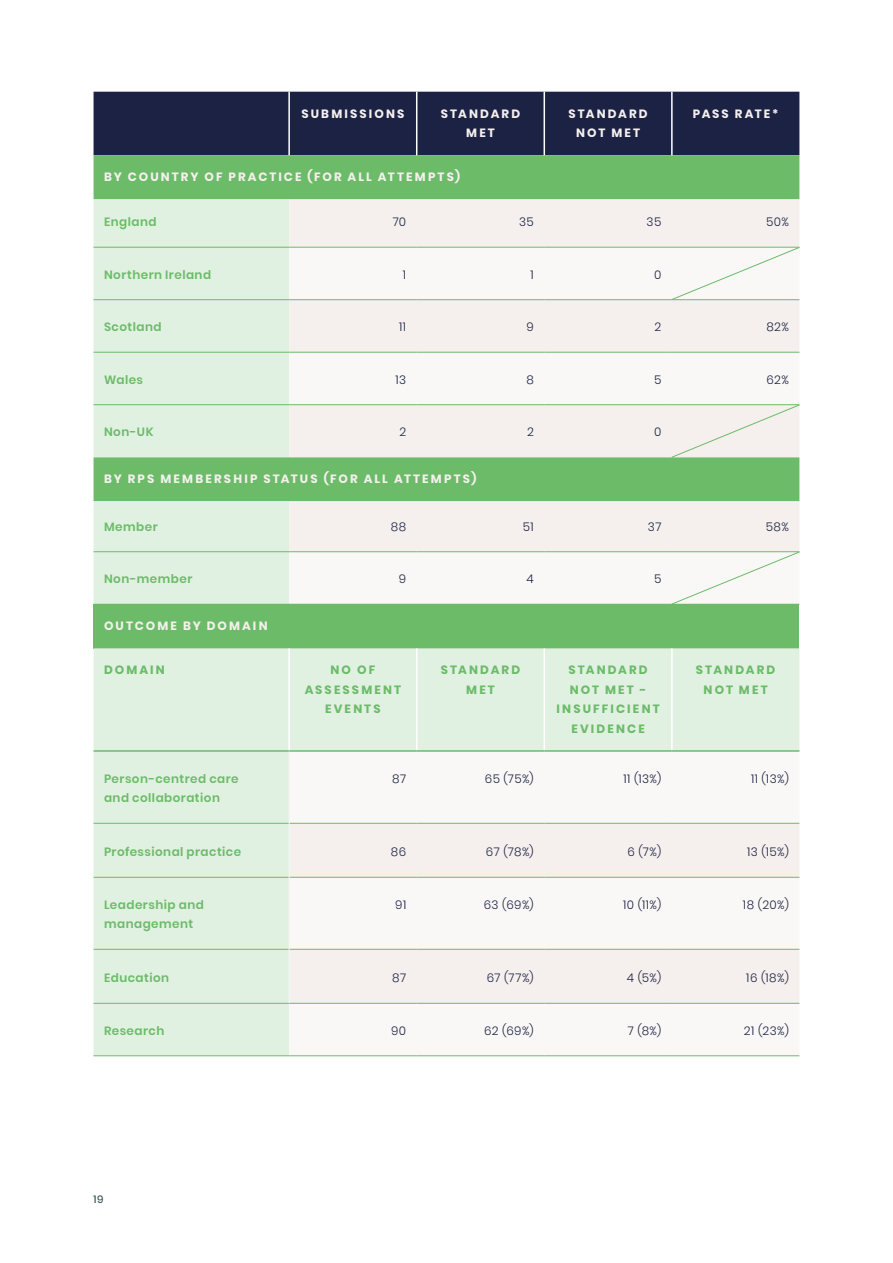
<style>
.page{position:relative;width:893px;height:1263px;background:#fff}
.page>*{position:absolute;margin:0;border:0;box-sizing:border-box;transform-origin:0 0}
.t1{font:600 12px/19.5px "Poppins";letter-spacing:.04em;color:#6bbb69}
.t2{font:300 12px "Poppins";letter-spacing:.04em;color:#1c2244}
.t3{font:700 12px/19.5px "Poppins";letter-spacing:.175em;color:#f5f0ed;text-align:center}
.t4{font:700 12px/19.5px "Poppins";letter-spacing:.175em;color:#6bbb69;text-align:center}
.t5{font:10.5px "Poppins";color:#193e44}
</style>
<div class="page">
<div style="left:94px;top:92px;width:705px;height:63px;background:#1c2244"></div>
<div style="left:94px;top:155px;width:705px;height:44px;background:#6bbb69"></div>
<svg style="left:94px;top:199px;width:195px;height:405px;background:#d3ead3"></svg>
<div style="left:289px;top:199px;width:510px;height:48px;background:#f5f0ed"></div>
<svg style="left:289px;top:300px;width:510px;height:304px;fill:#f5f0ed"></svg>
<hr style="left:416px;top:92px;width:1px;height:63px;background:#fff">
<hr style="left:544px;top:92px;width:1px;height:63px;background:#fff">
<hr style="left:671px;top:92px;width:2px;height:63px;background:#fff">
<hr style="left:94px;top:247px;width:195px;height:1px;background:#6bbb69">
<hr style="left:289px;top:247px;width:128px;height:1px;background:#6bbb69">
<hr style="left:417px;top:247px;width:127px;height:1px;background:#6bbb69">
<hr style="left:544px;top:247px;width:128px;height:1px;background:#6bbb69">
<hr style="left:94px;top:299px;width:195px;height:1px;background:#6bbb69">
<hr style="left:289px;top:299px;width:128px;height:1px;background:#6bbb69">
<hr style="left:417px;top:299px;width:127px;height:1px;background:#6bbb69">
<hr style="left:544px;top:299px;width:128px;height:1px;background:#6bbb69">
<hr style="left:94px;top:352px;width:195px;height:1px;background:#6bbb69">
<hr style="left:289px;top:352px;width:128px;height:1px;background:#6bbb69">
<hr style="left:417px;top:352px;width:127px;height:1px;background:#6bbb69">
<hr style="left:544px;top:352px;width:128px;height:1px;background:#6bbb69">
<hr style="left:94px;top:551px;width:195px;height:1px;background:#6bbb69">
<hr style="left:289px;top:551px;width:128px;height:1px;background:#6bbb69">
<hr style="left:417px;top:551px;width:127px;height:1px;background:#6bbb69">
<hr style="left:544px;top:551px;width:128px;height:1px;background:#6bbb69">
<hr style="left:94px;top:404px;width:195px;height:1px;background:#6bbb69">
<hr style="left:289px;top:404px;width:128px;height:1px;background:#6bbb69">
<hr style="left:417px;top:404px;width:127px;height:1px;background:#6bbb69">
<hr style="left:544px;top:404px;width:128px;height:1px;background:#6bbb69">
<hr style="left:288px;top:92px;width:2px;height:63px;background:#fff">
<hr style="left:672px;top:352px;width:127px;height:1px;background:#6bbb69">
<hr style="left:672px;top:551px;width:127px;height:1px;background:#6bbb69">
<hr style="left:672px;top:299px;width:127px;height:1px;background:#6bbb69">
<hr style="left:672px;top:404px;width:127px;height:1px;background:#6bbb69">
<div style="left:672px;top:247px;width:127px;height:52px;background:#faf8f6"></div>
<div style="left:672px;top:405px;width:127px;height:52px;background:#f5f0ed"></div>
<svg style="left:672px;top:552px;width:127px;height:52px"></svg>
<div style="left:94px;top:604px;width:705px;height:44px;background:#6bbb69"></div>
<div style="left:94px;top:648px;width:705px;height:407px;background:#e1f1e1"></div>
<div style="left:289px;top:752px;width:510px;height:303px;background:#faf8f6"></div>
<svg style="left:290px;top:824px;width:509px;height:179px;fill:#f5f0ed"></svg>
<hr style="left:94px;top:823px;width:195px;height:1px;background:#6bbb69">
<hr style="left:289px;top:823px;width:128px;height:1px;background:#6bbb69">
<hr style="left:417px;top:823px;width:127px;height:1px;background:#6bbb69">
<hr style="left:544px;top:823px;width:128px;height:1px;background:#6bbb69">
<hr style="left:672px;top:823px;width:127px;height:1px;background:#6bbb69">
<hr style="left:94px;top:877px;width:195px;height:1px;background:#6bbb69">
<hr style="left:289px;top:877px;width:128px;height:1px;background:#6bbb69">
<hr style="left:417px;top:877px;width:127px;height:1px;background:#6bbb69">
<hr style="left:544px;top:877px;width:128px;height:1px;background:#6bbb69">
<hr style="left:94px;top:949px;width:195px;height:1px;background:#6bbb69">
<hr style="left:289px;top:949px;width:128px;height:1px;background:#6bbb69">
<hr style="left:417px;top:949px;width:127px;height:1px;background:#6bbb69">
<hr style="left:544px;top:949px;width:128px;height:1px;background:#6bbb69">
<hr style="left:672px;top:949px;width:127px;height:1px;background:#6bbb69">
<hr style="left:416px;top:648px;width:1px;height:102px;background:#fff">
<hr style="left:544px;top:648px;width:1px;height:102px;background:#fff">
<hr style="left:671px;top:648px;width:2px;height:102px;background:#fff">
<hr style="left:94px;top:1055px;width:195px;height:1px;background:#6bbb69">
<hr style="left:289px;top:1055px;width:128px;height:1px;background:#6bbb69">
<hr style="left:417px;top:1055px;width:127px;height:1px;background:#6bbb69">
<hr style="left:544px;top:1055px;width:128px;height:1px;background:#6bbb69">
<hr style="left:672px;top:1055px;width:127px;height:1px;background:#6bbb69">
<hr style="left:94px;top:750px;width:195px;height:2px;background:#6bbb69">
<hr style="left:289px;top:750px;width:128px;height:2px;background:#6bbb69">
<hr style="left:417px;top:750px;width:127px;height:2px;background:#6bbb69">
<hr style="left:544px;top:750px;width:128px;height:2px;background:#6bbb69">
<hr style="left:672px;top:750px;width:127px;height:2px;background:#6bbb69">
<hr style="left:94px;top:1003px;width:195px;height:1px;background:#6bbb69">
<hr style="left:289px;top:1003px;width:128px;height:1px;background:#6bbb69">
<hr style="left:417px;top:1003px;width:127px;height:1px;background:#6bbb69">
<hr style="left:544px;top:1003px;width:128px;height:1px;background:#6bbb69">
<hr style="left:672px;top:1003px;width:127px;height:1px;background:#6bbb69">
<hr style="left:288px;top:648px;width:2px;height:102px;background:#fff">
<hr style="left:289px;top:752px;width:1px;height:71px;background:#f0f8f0">
<hr style="left:289px;top:823px;width:1px;height:54px;background:#f0f8f0">
<hr style="left:289px;top:877px;width:1px;height:72px;background:#f0f8f0">
<hr style="left:289px;top:949px;width:1px;height:54px;background:#f0f8f0">
<hr style="left:672px;top:877px;width:127px;height:1px;background:#6bbb69">
<p class="t3" style="left:301px;top:104px;width:105px">SUBMISSIONS</p>
<p class="t3" style="left:441px;top:104px;width:81px">STANDARD<br>MET</p>
<p class="t3" style="left:568px;top:104px;width:81px">STANDARD<br>NOT MET</p>
<p class="t3" style="left:693px;top:104px;width:87px">PASS RATE*</p>
<p class="t3" style="left:104px;top:167px;width:358px">BY COUNTRY OF PRACTICE (FOR ALL ATTEMPTS)</p>
<p class="t1" style="left:104px;top:212px;width:54px">England</p>
<p class="t2" style="left:393px;top:215px;width:15px">70</p>
<p class="t2" style="left:519px;top:215px;width:16px">35</p>
<p class="t2" style="left:647px;top:215px;width:16px">35</p>
<p class="t2" style="left:766px;top:215px;width:24px">50%</p>
<p class="t1" style="left:104px;top:265px;width:109px">Northern Ireland</p>
<p class="t2" style="left:403px;top:268px;width:5px">1</p>
<p class="t2" style="left:531px;top:268px;width:5px">1</p>
<p class="t2" style="left:654px;top:268px;width:9px">0</p>
<p class="t1" style="left:104px;top:317px;width:59px">Scotland</p>
<p class="t2" style="left:399px;top:320px;width:9px">11</p>
<p class="t2" style="left:526px;top:320px;width:9px">9</p>
<p class="t2" style="left:655px;top:320px;width:8px">2</p>
<p class="t2" style="left:766px;top:320px;width:24px">82%</p>
<p class="t1" style="left:104px;top:370px;width:41px">Wales</p>
<p class="t2" style="left:395px;top:373px;width:12px">13</p>
<p class="t2" style="left:526px;top:373px;width:9px">8</p>
<p class="t2" style="left:654px;top:373px;width:9px">5</p>
<p class="t2" style="left:766px;top:373px;width:24px">62%</p>
<p class="t1" style="left:104px;top:422px;width:51px">Non-UK</p>
<p class="t2" style="left:399px;top:425px;width:8px">2</p>
<p class="t2" style="left:527px;top:425px;width:8px">2</p>
<p class="t2" style="left:654px;top:425px;width:9px">0</p>
<p class="t3" style="left:104px;top:469px;width:374px">BY RPS MEMBERSHIP STATUS (FOR ALL ATTEMPTS)</p>
<p class="t1" style="left:104px;top:517px;width:55px">Member</p>
<p class="t2" style="left:391px;top:520px;width:17px">88</p>
<p class="t2" style="left:523px;top:520px;width:13px">51</p>
<p class="t2" style="left:648px;top:520px;width:15px">37</p>
<p class="t2" style="left:766px;top:520px;width:25px">58%</p>
<p class="t1" style="left:104px;top:569px;width:90px">Non-member</p>
<p class="t2" style="left:399px;top:572px;width:9px">9</p>
<p class="t2" style="left:526px;top:572px;width:9px">4</p>
<p class="t2" style="left:654px;top:572px;width:9px">5</p>
<p class="t3" style="left:104px;top:616px;width:165px">OUTCOME BY DOMAIN</p>
<p class="t4" style="left:104px;top:660px;width:62px">DOMAIN</p>
<p class="t4" style="left:305px;top:660px;width:98px">NO OF<br>ASSESSMENT<br>EVENTS</p>
<p class="t4" style="left:441px;top:660px;width:81px">STANDARD<br>MET</p>
<p class="t4" style="left:556px;top:660px;width:105px">STANDARD<br>NOT MET -<br>INSUFFICIENT<br>EVIDENCE</p>
<p class="t4" style="left:696px;top:660px;width:81px">STANDARD<br>NOT MET</p>
<p class="t1" style="left:104px;top:769px;width:136px">Person-centred care and collaboration</p>
<p class="t2" style="left:392px;top:772px;width:15px">87</p>
<p class="t2" style="left:485px;top:772px;width:51px">65 (75%)</p>
<p class="t2" style="left:623px;top:772px;width:39px">11 (13%)</p>
<p class="t2" style="left:751px;top:772px;width:39px">11 (13%)</p>
<p class="t1" style="left:104px;top:842px;width:139px">Professional practice</p>
<p class="t2" style="left:391px;top:845px;width:17px">86</p>
<p class="t2" style="left:486px;top:845px;width:49px">67 (78%)</p>
<p class="t2" style="left:627px;top:845px;width:35px">6 (7%)</p>
<p class="t2" style="left:747px;top:845px;width:43px">13 (15%)</p>
<p class="t1" style="left:104px;top:895px;width:101px">Leadership and management</p>
<p class="t2" style="left:395px;top:898px;width:12px">91</p>
<p class="t2" style="left:484px;top:898px;width:52px">63 (69%)</p>
<p class="t2" style="left:623px;top:898px;width:40px">10 (11%)</p>
<p class="t2" style="left:743px;top:898px;width:47px">18 (20%)</p>
<p class="t1" style="left:104px;top:968px;width:67px">Education</p>
<p class="t2" style="left:392px;top:971px;width:15px">87</p>
<p class="t2" style="left:487px;top:971px;width:49px">67 (77%)</p>
<p class="t2" style="left:627px;top:971px;width:36px">4 (5%)</p>
<p class="t2" style="left:746px;top:971px;width:44px">16 (18%)</p>
<p class="t1" style="left:104px;top:1021px;width:62px">Research</p>
<p class="t2" style="left:391px;top:1024px;width:17px">90</p>
<p class="t2" style="left:484px;top:1024px;width:51px">62 (69%)</p>
<p class="t2" style="left:628px;top:1024px;width:35px">7 (8%)</p>
<p class="t2" style="left:744px;top:1024px;width:46px">21 (23%)</p>
<p class="t5" style="left:94px;top:1193px;width:11px">19</p>
</div>
